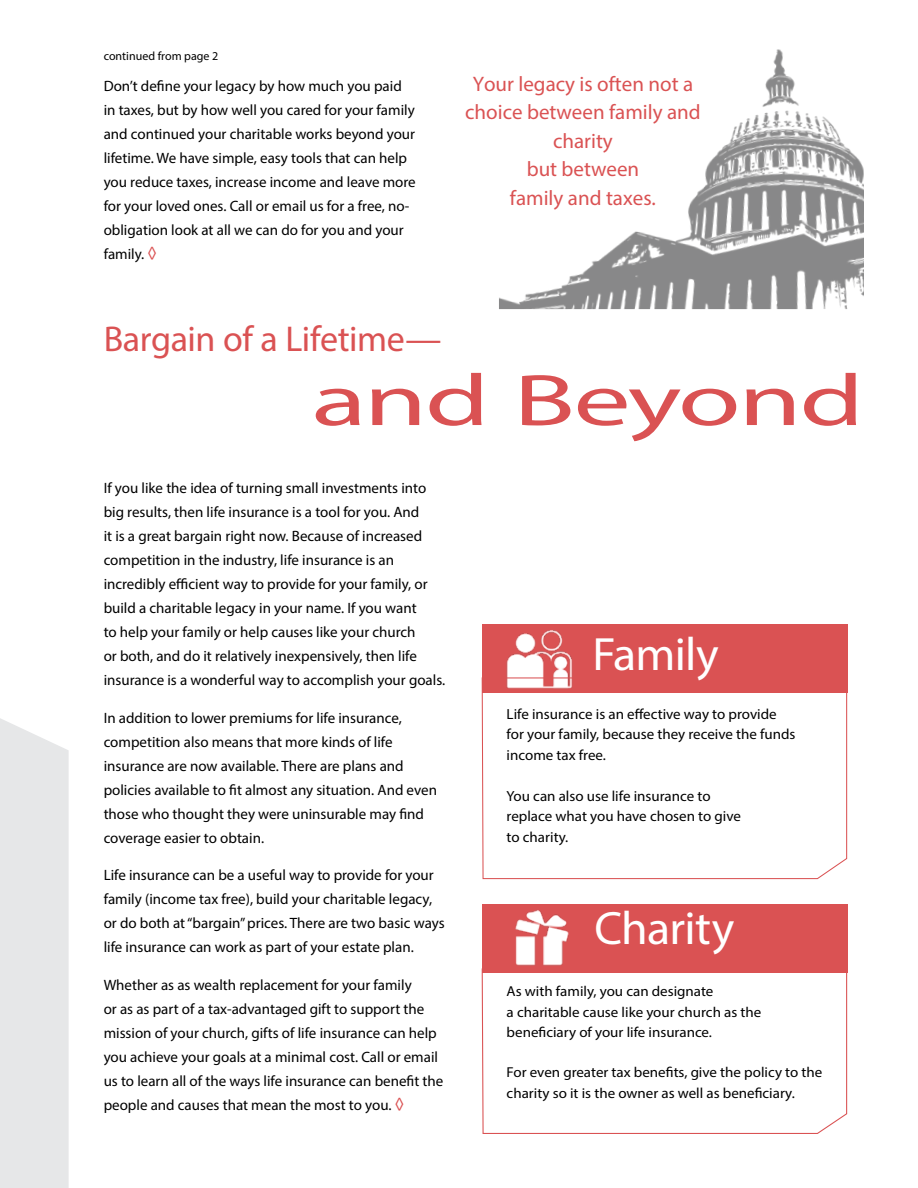
<style>
.page{position:relative;width:918px;height:1188px;background:#fff}
.page>*{position:absolute;margin:0;border:0;box-sizing:border-box;transform-origin:0 0}
.t1{font:73.5px "Myriad Pro";letter-spacing:-.015em;color:#da5253;scale:1.55 1}
.t2{font:46.95px "Myriad Pro";letter-spacing:-.015em;color:#fff}
.t3{font:36px "Myriad Pro";letter-spacing:-.015em;color:#da5253}
.t4{font:21px/28.5px "Myriad Pro";color:#da5253;text-align:center}
.t5{font:15px/24px "Myriad Pro";color:#000}
.t6{font:14.7px/20.5px "Myriad Pro";color:#000}
.t7{font:14.4px/20.1px "Myriad Pro";color:#000;scale:1.04 1}
.t8{font:12px "Myriad Pro";color:#000}
.s1{font-size:18px;color:#da5253}
.s2{font-size:14.7px}
</style>
<div class="page">
<img style="left:499px;top:49px;width:365px;height:260px">
<div style="left:0;top:718px;width:69px;height:470px;background:#e6e7e8"></div>
<div style="left:482px;top:624px;width:365px;height:69px;background:#da5253"></div>
<img style="left:506px;top:630px;width:66px;height:47px">
<svg style="left:481px;top:677px;width:367px;height:203px"></svg>
<div style="left:482px;top:904px;width:365px;height:68px;background:#da5253"></div>
<img style="left:515px;top:910px;width:54px;height:56px">
<svg style="left:481px;top:968px;width:367px;height:166px"></svg>
<p class="t8" style="left:104px;top:49px;width:116px">continued from page 2</p>
<p class="t5" style="left:104px;top:73px;width:314px">Don’t define your legacy by how much you paid in taxes, but by how well you cared for your family and continued your charitable works beyond your lifetime. We have simple, easy tools that can help you reduce taxes, increase income and leave more for your loved ones. Call or email us for a free, no&shy;obligation look at all we can do for you and your family. <span class="s1">◊</span></p>
<h3 class="t3" style="left:104px;top:317px;width:339px">Bargain of a Lifetime—</h3>
<h3 class="t4" style="left:465px;top:69px;width:237px">Your legacy is often not a choice between family and charity<br>but between<br>family and taxes.</h3>
<h1 class="t1" style="left:312px;top:355px;width:358px">and Beyond</h1>
<p class="t5" style="left:104px;top:476px;width:343px">If you like the idea of turning small investments into big results, then life insurance is a tool for you. And<br>it is a great bargain right now. Because of increased competition in the industry, life insurance is an incredibly efficient way to provide for your family, or build a charitable legacy in your name. If you want<br>to help your family or help causes like your church<br>or both, and do it relatively inexpensively, then life insurance is a wonderful way to accomplish your goals.</p>
<p class="t5" style="left:104px;top:705px;width:335px">In addition to lower premiums for life insurance, competition also means that more kinds of life insurance are now available. There are plans and policies available to fit almost any situation. And even those who thought they were uninsurable may find coverage easier to obtain.</p>
<p class="t5" style="left:104px;top:863px;width:343px">Life insurance can be a useful way to provide for your family (income tax free), build your charitable legacy, or do both at “bargain” prices. There are two basic ways life insurance can work as part of your estate plan.</p>
<p class="t5" style="left:104px;top:972px;width:341px">Whether as as wealth replacement for your family<br>or as as part of a tax-advantaged gift to support the mission of your church, gifts of life insurance can help you achieve your goals at a minimal cost. Call or email us to learn all of the ways life insurance can benefit the people and causes that mean the most to you. <span class="s1">◊</span></p>
<h2 class="t2" style="left:592px;top:625px;width:128px">Family</h2>
<p class="t6" style="left:507px;top:703px;width:290px">Life insurance is an effective way to provide for your family, because they receive the funds income tax free.</p>
<p class="t6" style="left:507px;top:785px;width:236px">You can also use life insurance to replace what you have chosen to give to charity.</p>
<h2 class="t2" style="left:594px;top:899px;width:141px">Charity</h2>
<p class="t7" style="left:507px;top:981px;width:246px">As with family, you can designate<br>a charitable cause like your church as the beneficiary of your life insurance.</p>
<p class="t7" style="left:507px;top:1062px;width:305px;line-height:20.5px">For even greater tax benefits, give the policy to the charity so it is the owner <span class="s2">as well as beneficiary.</span></p>
</div>
